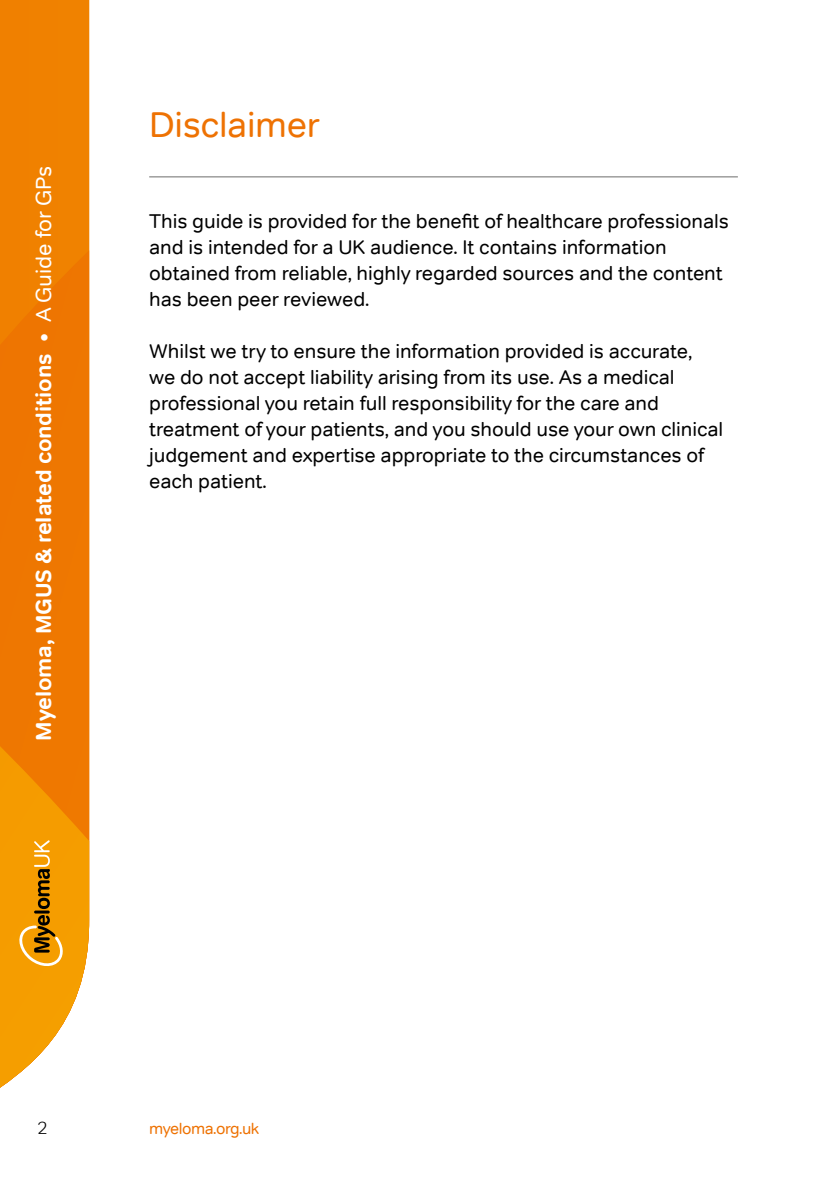
<style>
.page{position:relative;width:840px;height:1191px;background:#fff}
.page>*{position:absolute;margin:0;border:0;box-sizing:border-box;transform-origin:0 0}
.Section_Title__not_indexed{font:36px "Tondo";letter-spacing:-.01em;color:#ee7203}
.t1{font:700 22px "Tondo";letter-spacing:-.005em;color:#fff}
.Main_Body_Copy{font:20px/26px "Tondo";letter-spacing:-.005em;color:#000}
.t2{font:300 18px "Tondo";color:#000}
.t3{font:16px "Tondo";letter-spacing:-.03em;color:#ee7203}
.s1{font-weight:400}
</style>
<div class="page">
<div style="left:0;top:0;width:89px;height:250px;background:#f08100"></div>
<svg style="left:0;top:250px;width:89px;height:479px;background:#e70"></svg>
<svg style="left:0;top:729px;width:89px;height:359px;background:#f0a124"></svg>
<hr style="left:149px;top:176px;width:588px;height:2px;background:#9d9d9c">
<p class="t1" style="left:30px;top:740px;width:576px;rotate:-90deg">Myeloma, MGUS &amp; related conditions • <span class="s1">A Guide for GPs</span></p>
<p class="Section_Title__not_indexed" style="left:149px;top:103px;width:172px">Disclaimer</p>
<p class="Main_Body_Copy" style="left:149px;top:208px;width:581px">This guide is provided for the benefit of healthcare professionals and is intended for a UK audience. It contains information obtained from reliable, highly regarded sources and the content has been peer reviewed.</p>
<p class="Main_Body_Copy" style="left:149px;top:338px;width:575px">Whilst we try to ensure the information provided is accurate, we do not accept liability arising from its use. As a medical professional you retain full responsibility for the care and treatment of your patients, and you should use your own clinical judgement and expertise appropriate to the circumstances of each patient.</p>
<p class="t2" style="left:37px;top:1117px;width:12px">2</p>
<p class="t3" style="left:149px;top:1119px;width:111px">myeloma.org.uk</p>
</div>
